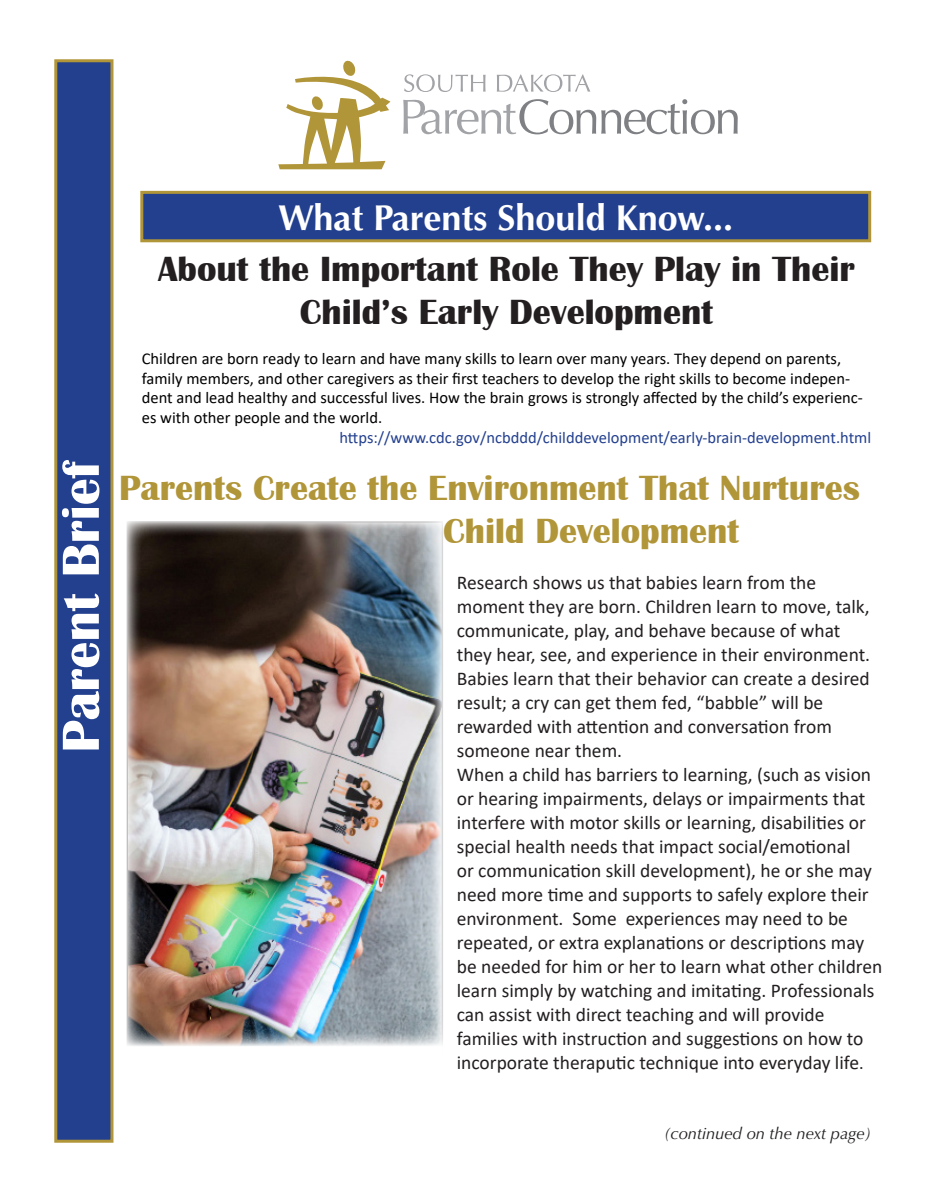
<style>
.page{position:relative;width:932px;height:1202px;background:#fff}
.page>*{position:absolute;margin:0;border:0;box-sizing:border-box;transform-origin:0 0}
.t1{font:700 54px "Britannic";color:#fff}
.t2{font:700 36px/43.2px "Britannic";color:#231f20;text-align:center}
.t3{font:700 36px/43.2px "Britannic";color:#b19539}
.t4{font:700 36px "Optima LT Std";color:#fff}
.t5{font:19.5px/24px "Calibri";color:#231f20}
.t6{font:16.5px/19.8px "Calibri";color:#000}
.t7{font:16.5px "Calibri";color:#23408f}
.t8{font:italic 16.5px "Optima LT Std";color:#231f20}
.s1{font-size:18px}
</style>
<div class="page">
<div style="left:142px;top:192px;width:727px;height:49px;background:#23408f"></div>
<div style="left:140px;top:191px;width:731px;height:51px;border:3px solid #b19539"></div>
<svg style="left:278px;top:61px;width:112px;height:108px"></svg>
<svg style="left:404px;top:74px;width:81px;height:18px"></svg>
<svg style="left:497px;top:74px;width:93px;height:18px"></svg>
<svg style="left:403px;top:99px;width:334px;height:35px"></svg>
<img style="left:129px;top:524px;width:311px;height:522px">
<div style="left:54px;top:59px;width:59px;height:1083px;background:#23408f;border:3px solid #b19539"></div>
<p class="t1" style="left:50px;top:752px;width:294px;rotate:-90deg">Parent Brief</p>
<p class="t4" style="left:278px;top:197px;width:456px">What Parents Should Know...</p>
<p class="t2" style="left:158px;top:248px;width:698px">About the Important Role They Play in Their<br>Child’s Early Development</p>
<p class="t6" style="left:142px;top:348px;width:722px">Children are born ready to learn and have many skills to learn over many years. They depend on parents, family members, and other caregivers as their first teachers to develop the right skills to become indepen&shy;dent and lead healthy and successful lives. How the brain grows is strongly affected by the child’s experienc&shy;es with other people and the world.</p>
<p class="t7" style="left:339px;top:426px;width:533px">https://www.cdc.gov/ncbddd/childdevelopment/early-brain-development.html</p>
<p class="t3" style="left:443px;top:467px;width:418px;text-indent:-324px">Parents Create the Environment That Nurtures<br>Child Development</p>
<p class="t5" style="left:457px;top:570px;width:415px">Research shows us that babies learn from the moment they are born. Children learn to move, talk, communicate, play, and behave because of what they hear, see, and experience in their environment.<br>Babies learn that their behavior can create a desired result; a cry can get them fed, “babble” will be rewarded with attention and conversation from someone near them.</p>
<p class="t5" style="left:457px;top:762px;width:427px">When a child has barriers to learning, (such as vision or hearing impairments, delays or impairments that interfere with motor skills or learning, disabilities or special health needs that impact social/emotional<br>or communication skill development), he or she may need more time and supports to safely explore their environment. Some experiences may need to be repeated, or extra explanations or descriptions may be needed for him or her to learn what other children learn simply by watching and imitating. Professionals can assist with direct teaching and will provide families with instruction and suggestions on how to incorporate theraputic technique into everyday life<span class="s1">.</span></p>
<p class="t8" style="left:664px;top:1123px;width:208px">(continued on the next page)</p>
</div>
